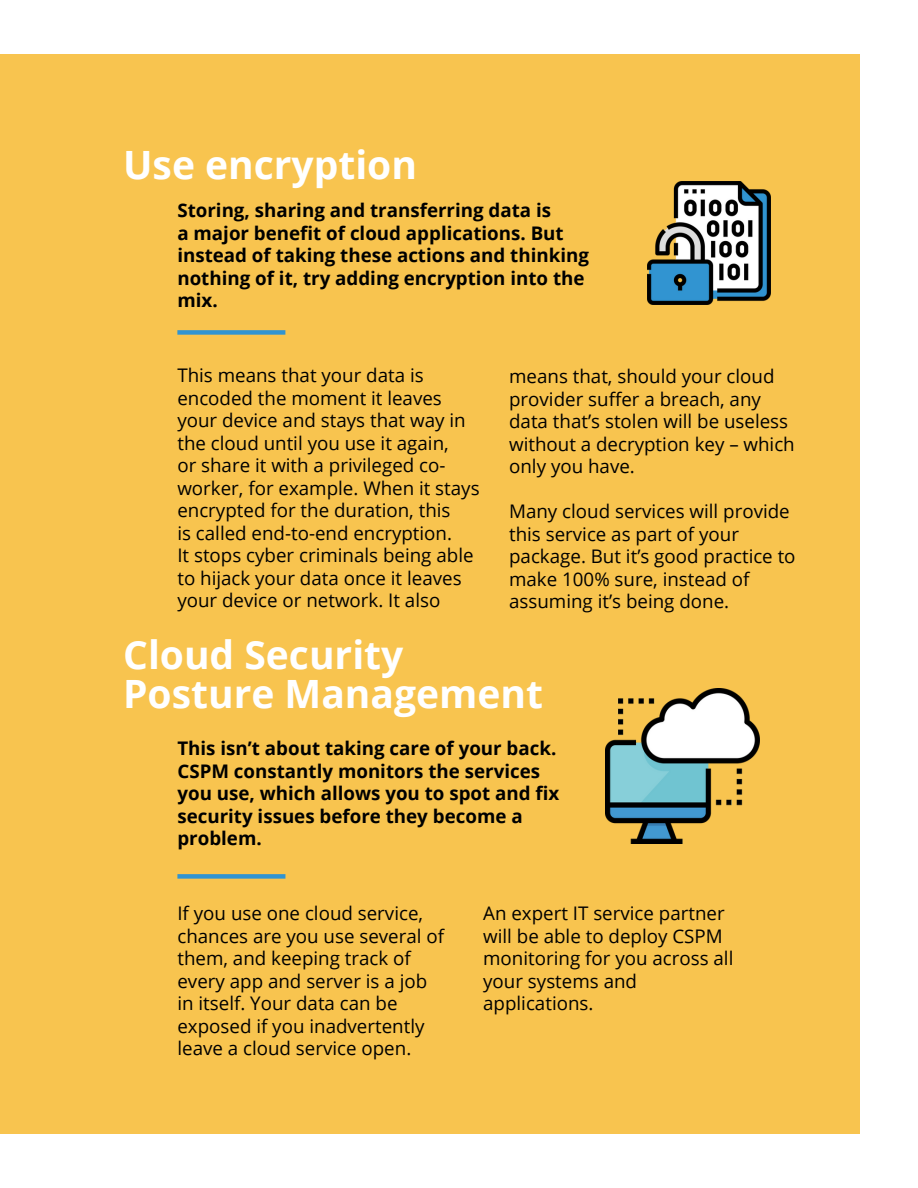
<style>
.page{position:relative;width:918px;height:1188px;background:#fff}
.page>*{position:absolute;margin:0;border:0;box-sizing:border-box;transform-origin:0 0}
.t1{font:700 39px/38.2px "Open Sans";color:#fff}
.t2{font:18.75px/22.5px "Open Sans";color:#000}
.t3{font:700 18.75px/22.5px "Open Sans";color:#000}
</style>
<div class="page">
<div style="left:0;top:54px;width:859px;height:1080px;background:#f8c44f"></div>
<div style="left:177px;top:330px;width:108px;height:5px;background:#3194d1"></div>
<img style="left:648px;top:182px;width:122px;height:122px">
<div style="left:177px;top:874px;width:108px;height:5px;background:#3194d1"></div>
<img style="left:606px;top:689px;width:154px;height:154px">
<h1 class="t1" style="left:123px;top:145px;width:295px">Use encryption</h1>
<p class="t3" style="left:177px;top:199px;width:413px">Storing, sharing and transferring data is<br>a major benefit of cloud applications. But instead of taking these actions and thinking nothing of it, try adding encryption into the mix.</p>
<p class="t2" style="left:177px;top:364px;width:304px">This means that your data is encoded the moment it leaves your device and stays that way in the cloud until you use it again,<br>or share it with a privileged co&shy;worker, for example. When it stays encrypted for the duration, this<br>is called end-to-end encryption.<br>It stops cyber criminals being able to hijack your data once it leaves your device or network. It also</p>
<p class="t2" style="left:509px;top:365px;width:287px">means that, should your cloud provider suffer a breach, any data that’s stolen will be useless without a decryption key – which only you have.</p>
<p class="t2" style="left:509px;top:500px;width:288px">Many cloud services will provide this service as part of your package. But it’s good practice to make 100% sure, instead of assuming it’s being done.</p>
<h1 class="t1" style="left:123px;top:635px;width:421px">Cloud Security<br>Posture Management</h1>
<p class="t3" style="left:177px;top:737px;width:383px">This isn’t about taking care of your back.<br>CSPM constantly monitors the services you use, which allows you to spot and fix security issues before they become a problem.</p>
<p class="t2" style="left:177px;top:902px;width:268px">If you use one cloud service, chances are you use several of them, and keeping track of every app and server is a job in itself. Your data can be exposed if you inadvertently leave a cloud service open.</p>
<p class="t2" style="left:483px;top:902px;width:252px">An expert IT service partner will be able to deploy CSPM monitoring for you across all your systems and applications.</p>
</div>
